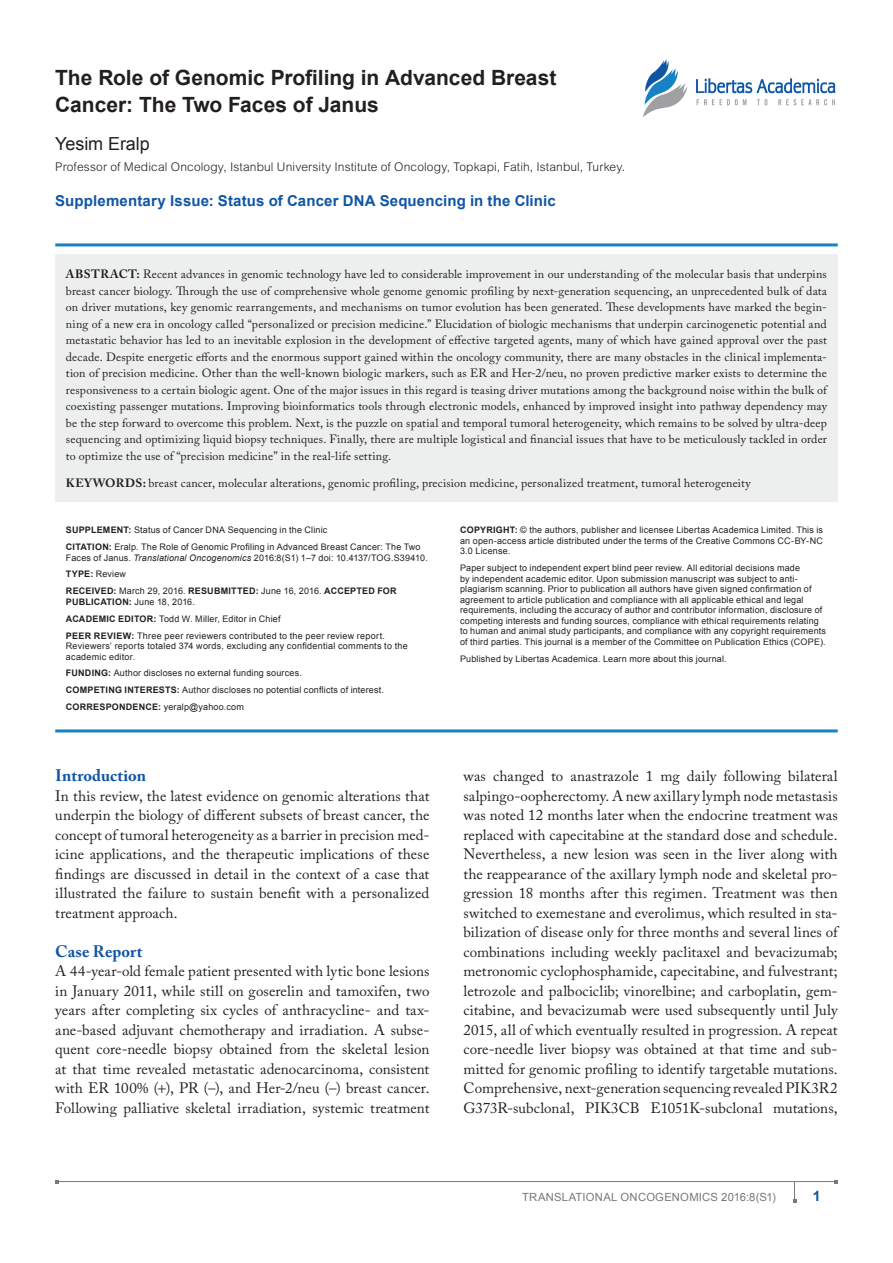
<style>
.page{position:relative;width:893px;height:1263px;background:#fff}
.page>*{position:absolute;margin:0;border:0;box-sizing:border-box;transform-origin:0 0}
.AT{font:700 21px/27px "Arial";color:#231f20}
.AAu{font:18px "Arial";color:#231f20}
.t1{font:700 16.5px "Adobe Caslon Pro";letter-spacing:.005em;color:#1055a4}
.TxF{font:15px/19.5px "Adobe Caslon Pro";letter-spacing:.005em;color:#231f20;text-align:justify}
.SI{font:700 15px "Arial";letter-spacing:.01em;color:#1055a4}
.RunF-folio{font:700 14.25px "Arial";color:#1055a4}
.t2{font:12px/16.5px "Adobe Caslon Pro";letter-spacing:.015em;color:#231f20;text-align:justify}
.AAuAff-b4-Supplement{font:300 12px "Arial MT Std";letter-spacing:.01em;color:#231f20}
.t3{font:700 12px "Adobe Caslon Pro";letter-spacing:.03em;color:#231f20}
.RunF{font:11.25px "Arial";letter-spacing:.02em;color:#76787b}
.t4{font:9px/10.5px "Arial";letter-spacing:.02em;color:#231f20}
.t5{font:700 9px/16.8px "Arial";letter-spacing:.03em;color:#231f20}
.s1{font-weight:700}
.s2{font-style:italic}
.s3{font-weight:400}
</style>
<div class="page">
<hr style="left:57px;top:1181px;width:779px;height:1px;background:#76787b">
<svg style="left:793px;top:1182px;width:3px;height:20px"></svg>
<img style="left:643px;top:59px;width:193px;height:58px">
<hr style="left:55px;top:243px;width:783px;height:3px;background:#1582c5">
<hr style="left:55px;top:729px;width:783px;height:3px;background:#1582c5">
<div style="left:55px;top:254px;width:783px;height:248px;background:#edeeee"></div>
<p class="AT" style="left:55px;top:65px;width:503px">The Role of Genomic Profiling in Advanced Breast<br>Cancer: The Two Faces of Janus</p>
<p class="AAu" style="left:55px;top:132px;width:96px">Yesim Eralp</p>
<p class="AAuAff-b4-Supplement" style="left:55px;top:160px;width:571px">Professor of Medical Oncology, Istanbul University Institute of Oncology, Topkapi, Fatih, Istanbul, Turkey.</p>
<p class="SI" style="left:55px;top:190px;width:502px">Supplementary Issue: Status of Cancer DNA Sequencing in the Clinic</p>
<p class="t3" style="left:66px;top:267px;width:45px">Abstrac</p>
<p class="t2" style="left:66px;top:266px;width:763px;text-indent:62px"><span class="s1">t:</span> Recent advances in genomic technology have led to considerable improvement in our understanding of the molecular basis that underpins breast cancer biology. Through the use of comprehensive whole genome genomic profiling by next-generation sequencing, an unprecedented bulk of data on driver mutations, key genomic rearrangements, and mechanisms on tumor evolution has been generated. These developments have marked the begin&shy;ning of a new era in oncology called “personalized or precision medicine.” Elucidation of biologic mechanisms that underpin carcinogenetic potential and metastatic behavior has led to an inevitable explosion in the development of effective targeted agents, many of which have gained approval over the past decade. Despite energetic efforts and the enormous support gained within the oncology community, there are many obstacles in the clinical implementa&shy;tion of precision medicine. Other than the well-known biologic markers, such as ER and Her-2/neu, no proven predictive marker exists to determine the responsiveness to a certain biologic agent. One of the major issues in this regard is teasing driver mutations among the background noise within the bulk of coexisting passenger mutations. Improving bioinformatics tools through electronic models, enhanced by improved insight into pathway dependency may be the step forward to overcome this problem. Next, is the puzzle on spatial and temporal tumoral heterogeneity, which remains to be solved by ultra-deep sequencing and optimizing liquid biopsy techniques. Finally, there are multiple logistical and financial issues that have to be meticulously tackled in order to optimize the use of “precision medicine” in the real-life setting.</p>
<p class="t2" style="left:66px;top:474px;width:686px"><span class="s1">keywords:</span> breast cancer, molecular alterations, genomic profiling, precision medicine, personalized treatment, tumoral heterogeneity</p>
<p class="t4" style="left:66px;top:522px;width:263px;line-height:16.8px"><span class="s1">SUPPLEMENT:</span> Status of Cancer DNA Sequencing in the Clinic<br><span class="s1">Citati</span></p>
<p class="t4" style="left:460px;top:525px;width:364px;text-align:justify;text-indent:43px"><span class="s1">ht:</span> © the authors, publisher and licensee Libertas Academica Limited. This is an open-access article distributed under the terms of the Creative Commons CC-BY-NC 3.0 License.</p>
<p class="t4" style="left:460px;top:563px;width:367px">Paper subject to independent expert blind peer review. All editorial decisions made<br>by independent academic editor. Upon submission manuscript was subject to anti&shy;plagiarism scanning. Prior to publication all authors have given signed confirmation of agreement to article publication and compliance with all applicable ethical and legal requirements, including the accuracy of author and contributor information, disclosure of competing interests and funding sources, compliance with ethical requirements relating to human and animal study participants, and compliance with any copyright requirements of third parties. This journal is a member of the Committee on Publication Ethics (COPE).</p>
<p class="t4" style="left:460px;top:653px;width:268px">Published by Libertas Academica. Learn more about this journal.</p>
<p class="t5" style="left:460px;top:522px;width:21px">Copyrig</p>
<p class="t4" style="left:66px;top:542px;width:363px;text-indent:29px"><span class="s1">on:</span> Eralp. The Role of Genomic Profiling in Advanced Breast Cancer: The Two<br>Faces of Janus. <span class="s2">Translational Oncogenomics</span> 2016:8(S1) 1–7 doi: 10.4137/TOG .S39410.</p>
<p class="t5" style="left:66px;top:566px;width:62px">TYPE: <span class="s3">Review<br></span>Recei</p>
<p class="t5" style="left:95px;top:583px;width:120px">ved: <span class="s3">March 29, 2016.</span> ReSubmitted</p>
<p class="t4" style="left:256px;top:586px;width:83px"><span class="s1">:</span> June 16, 2016. <span class="s1">Accepted</span></p>
<p class="t5" style="left:377px;top:583px;width:18px">for</p>
<p class="t5" style="left:66px;top:594px;width:7px">publicati</p>
<p class="t4" style="left:115px;top:596px;width:81px"><span class="s1">on:</span> June 18, 2016.</p>
<p class="t5" style="left:66px;top:610px;width:14px">Academic</p>
<p class="t5" style="left:118px;top:610px;width:7px">edit</p>
<p class="t4" style="left:140px;top:613px;width:142px"><span class="s1">or:</span> Todd W. Miller, Editor in Chief</p>
<p class="t5" style="left:66px;top:627px;width:14px">Peer</p>
<p class="t4" style="left:66px;top:630px;width:343px;text-indent:28px"><span class="s1">Review:</span> Three peer reviewers contributed to the peer review report.<br>Reviewers’ reports totaled 374 words, excluding any confidential comments to the academic editor.</p>
<p class="t5" style="left:66px;top:665px;width:13px">Funding</p>
<p class="t4" style="left:108px;top:668px;width:195px"><span class="s1">:</span> Author discloses no external funding sources.</p>
<p class="t5" style="left:66px;top:682px;width:21px">Competing</p>
<p class="t5" style="left:125px;top:682px;width:10px">Interests</p>
<p class="t4" style="left:177px;top:685px;width:209px"><span class="s1">:</span> Author discloses no potential conflicts of interest.</p>
<p class="t5" style="left:66px;top:699px;width:22px">Corresp</p>
<p class="t5" style="left:112px;top:699px;width:15px">ondence</p>
<p class="t4" style="left:158px;top:702px;width:87px"><span class="s1">:</span> yeralp@yahoo.com</p>
<h1 class="t1" style="left:55px;top:766px;width:92px">Introduction</h1>
<p class="TxF" style="left:55px;top:786px;width:376px">In this review, the latest evidence on genomic alterations that underpin the biology of different subsets of breast cancer, the concept of tumoral heterogeneity as a barrier in precision med&shy;icine applications, and the therapeutic implications of these findings are discussed in detail in the context of a case that illustrated the failure to sustain benefit with a personalized treatment approach.</p>
<h1 class="t1" style="left:55px;top:941px;width:89px">Case Report</h1>
<p class="TxF" style="left:55px;top:961px;width:376px">A 44-year-old female patient presented with lytic bone lesions in January 2011, while still on goserelin and tamoxifen, two years after completing six cycles of anthracycline- and tax&shy;ane-based adjuvant chemotherapy and irradiation. A subse&shy;quent core-needle biopsy obtained from the skeletal lesion at that time revealed metastatic adenocarcinoma, consistent with ER 100% ( ), PR (–), and Her-2/neu (–) breast cancer.<br>Following palliative skeletal irradiation, systemic treatment</p>
<p class="TxF" style="left:463px;top:766px;width:376px">was changed to anastrazole 1 mg daily following bilateral salpingo-oopherectomy. A new axillary lymph node metastasis was noted 12 months later when the endocrine treatment was replaced with capecitabine at the standard dose and schedule.<br>Nevertheless, a new lesion was seen in the liver along with the reappearance of the axillary lymph node and skeletal pro&shy;gression 18 months after this regimen. Treatment was then switched to exemestane and everolimus, which resulted in sta&shy;bilization of disease only for three months and several lines of combinations including weekly paclitaxel and bevacizumab; metronomic cyclophosphamide, capecitabine, and fulvestrant; letrozole and palbociclib; vinorelbine; and carboplatin, gem&shy;citabine, and bevacizumab were used subsequently until July 2015, all of which eventually resulted in progression. A repeat core-needle liver biopsy was obtained at that time and sub&shy;mitted for genomic profiling to identify targetable mutations.<br>Comprehensive, next-generation sequencing revealed PIK3R2<br>G373R-subclonal, PIK3CB E1051K-subclonal mutations,</p>
<p class="RunF" style="left:522px;top:1189px;width:255px">Translational Oncogenomics 2016:8(S1)</p>
<p class="RunF-folio" style="left:813px;top:1186px;width:9px">1</p>
</div>
